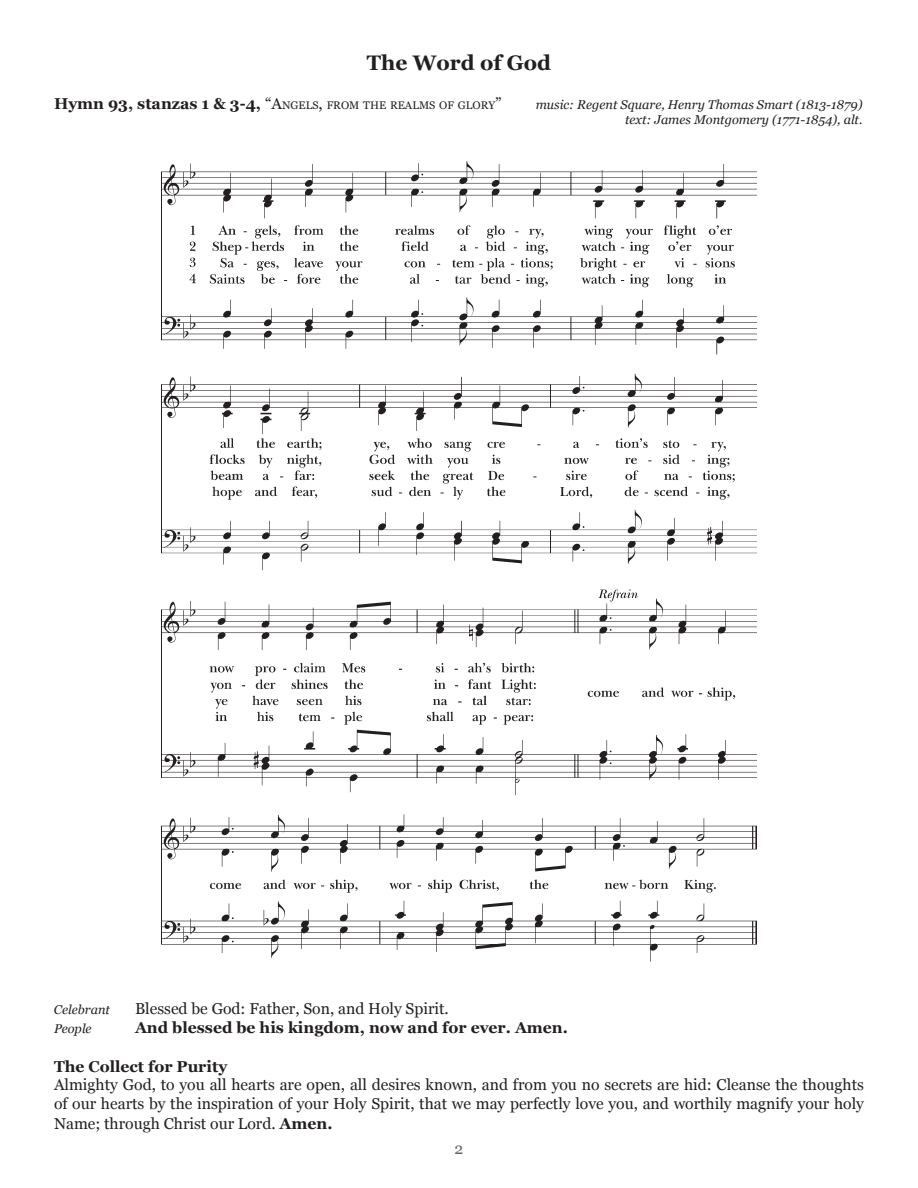
<style>
.page{position:relative;width:918px;height:1188px;background:#fff}
.page>*{position:absolute;margin:0;border:0;box-sizing:border-box;transform-origin:0 0}
.t1{font:700 21px "Georgia";color:#231f20}
.t2{font:15.75px/19.4px "Georgia";color:#231f20;text-align:justify}
.t3{font:700 15.75px "Georgia";color:#231f20}
.t4{font:15.75px "Georgia";color:#636366}
.t5{font:italic 12.75px/15.3px "Georgia";color:#231f20;text-align:right}
.t6{font:10.95px "Georgia";color:#231f20}
.s1{font-weight:700;font-size:15.75px}
.s2{font-size:15.75px}
.s3{font-weight:700}
</style>
<div class="page">
<img style="left:162px;top:161px;width:594px;height:801px">
<h1 class="t1" style="left:367px;top:47px;width:186px">The Word of God</h1>
<p class="t6" style="left:54px;top:97px;width:449px"><span class="s1">Hymn 93, stanzas 1 &amp; 3-4,</span> <span class="s2">“</span><span class="s2">A</span>NGELS<span class="s2">,</span> FROM THE REALMS OF GLORY<span class="s2">”</span></p>
<p class="t5" style="left:536px;top:96px;width:328px">music: Regent Square, Henry Thomas Smart (1813-1879) text: James Montgomery (1771-1854), alt.</p>
<p class="t5" style="left:54px;top:1001px;width:58px">Celebrant</p>
<p class="t2" style="left:135px;top:998px;width:315px">Blessed be God: Father, Son, and Holy Spirit.</p>
<p class="t5" style="left:54px;top:1020px;width:39px">People</p>
<p class="t3" style="left:135px;top:1016px;width:434px">And blessed be his kingdom, now and for ever. Amen.</p>
<p class="t3" style="left:54px;top:1054px;width:175px">The Collect for Purity</p>
<p class="t2" style="left:54px;top:1075px;width:812px">Almighty God, to you all hearts are open, all desires known, and from you no secrets are hid: Cleanse the thoughts of our hearts by the inspiration of your Holy Spirit, that we may perfectly love you, and worthily magnify your holy Name; through Christ our Lord. <span class="s3">Amen.</span></p>
<p class="t4" style="left:455px;top:1137px;width:10px">2</p>
</div>
